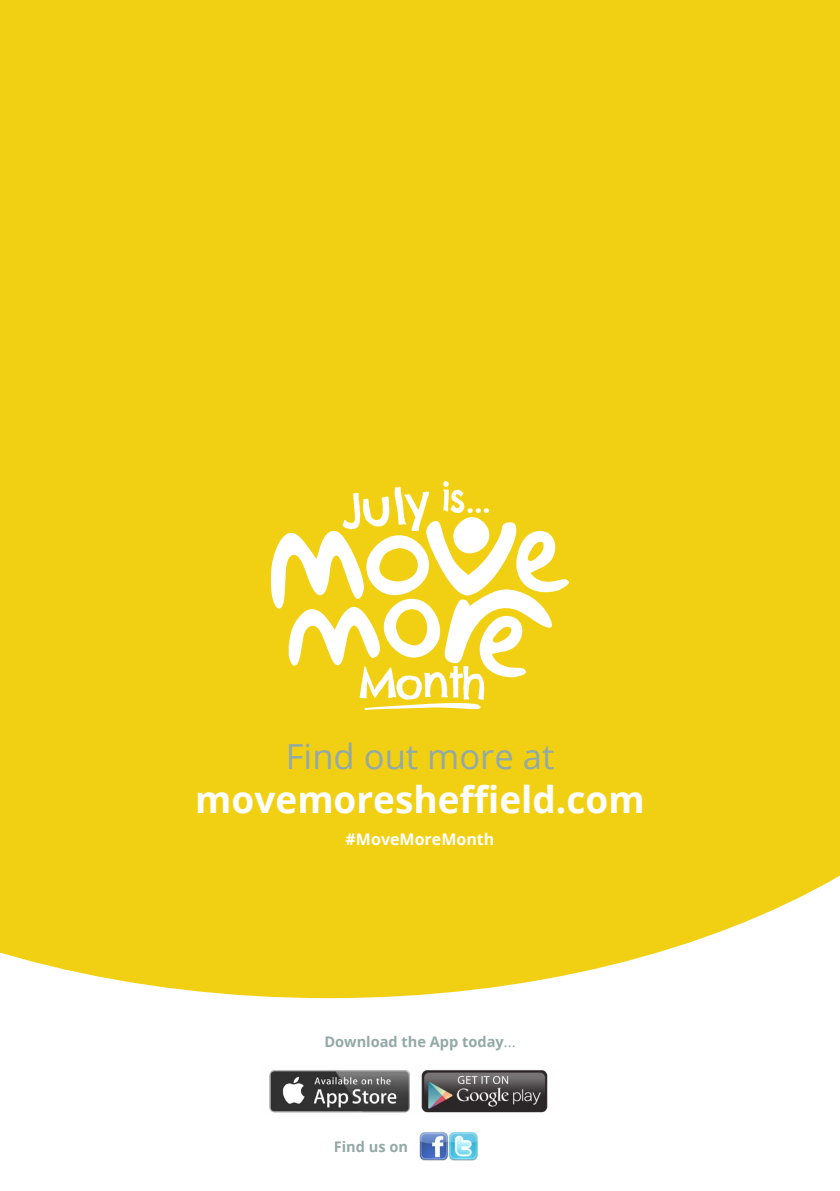
<style>
.page{position:relative;width:840px;height:1191px;background:#fff}
.page>*{position:absolute;margin:0;border:0;box-sizing:border-box;transform-origin:0 0}
.t1{font:700 37px "Open Sans";color:#fff}
.t2{font:34.6px "Open Sans";color:#93a9a6}
.t3{font:700 16px "Open Sans";color:#fff}
.t4{font:700 14.6px "Open Sans";color:#93a9a6}
.s1{font-weight:400}
</style>
<div class="page">
<div style="left:0;top:0;width:839px;height:862px;background:#f1d014"></div>
<svg style="left:0;top:862px;width:839px;height:136px;fill:#f1d014"></svg>
<img style="left:420px;top:1132px;width:57px;height:29px">
<svg style="left:271px;top:481px;width:298px;height:229px"></svg>
<img style="left:269px;top:1070px;width:141px;height:43px">
<img style="left:421px;top:1070px;width:127px;height:43px">
<h2 class="t2" style="left:285px;top:733px;width:270px">Find out more at</h2>
<h1 class="t1" style="left:195px;top:774px;width:450px">movemoresheffield.com</h1>
<p class="t3" style="left:345px;top:828px;width:150px">#MoveMoreMonth</p>
<p class="t4" style="left:324px;top:1031px;width:192px">Download the App today<span class="s1">...</span></p>
<p class="t4" style="left:333px;top:1136px;width:76px">Find us on</p>
</div>
